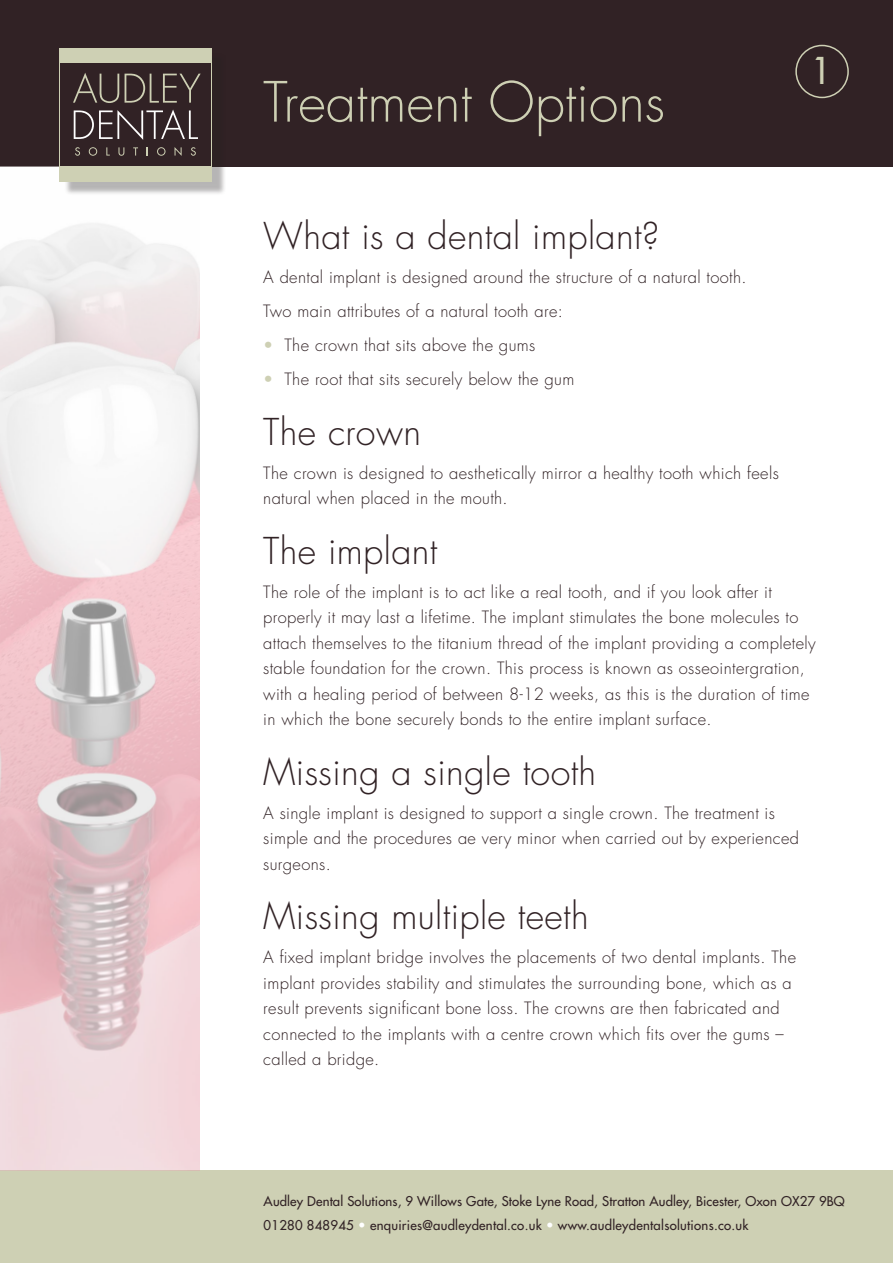
<style>
.page{position:relative;width:893px;height:1263px;background:#fff}
.page>*{position:absolute;margin:0;border:0;box-sizing:border-box;transform-origin:0 0}
.t1{font:300 54px "Futura";color:#ced0b4}
.t2{font:300 36px "Futura";letter-spacing:.01em;color:#312225}
.t3{font:36px "Futura";color:#ced0b4}
.t4{font:300 16.5px/25.5px "Futura";letter-spacing:.02em;color:#312225}
.t5{font:13.2px "Futura";letter-spacing:.01em;color:#312225}
.s1{color:#ced0b4}
.s2{color:#fff}
</style>
<div class="page">
<div style="left:0;top:0;width:893px;height:166px;background:#312225"></div>
<div style="left:0;top:1170px;width:893px;height:93px;background:#ced0b4"></div>
<div style="left:795px;top:45px;width:54px;height:53px;border:2px solid #ced0b4;border-radius:50%"></div>
<img style="left:0;top:166px;width:200px;height:1004px">
<div style="left:64px;top:53px;width:162px;height:143px;background:#231f20;opacity:.33"></div>
<div style="left:60px;top:49px;width:152px;height:133px;background:#ced0b4"></div>
<div style="left:61px;top:64px;width:150px;height:102px;background:#312225"></div>
<svg style="left:75px;top:147px;width:5px;height:9px"></svg>
<svg style="left:89px;top:147px;width:8px;height:9px"></svg>
<svg style="left:106px;top:147px;width:4px;height:9px"></svg>
<svg style="left:118px;top:147px;width:6px;height:9px"></svg>
<svg style="left:133px;top:147px;width:5px;height:9px"></svg>
<svg style="left:157px;top:147px;width:9px;height:9px"></svg>
<svg style="left:175px;top:147px;width:7px;height:9px"></svg>
<svg style="left:191px;top:147px;width:5px;height:9px"></svg>
<svg style="left:73px;top:73px;width:46px;height:30px"></svg>
<svg style="left:125px;top:74px;width:76px;height:29px"></svg>
<svg style="left:74px;top:110px;width:124px;height:30px"></svg>
<p class="t1" style="left:263px;top:67px;width:403px">Treatment Options</p>
<p class="t3" style="left:811px;top:47px;width:22px">1</p>
<p class="t2" style="left:263px;top:213px;width:398px">What is a dental implant?</p>
<p class="t4" style="left:263px;top:265px;width:485px">A dental implant is designed around the structure of a natural tooth.</p>
<p class="t4" style="left:263px;top:299px;width:301px">Two main attributes of a natural tooth are:</p>
<p class="t4" style="left:263px;top:333px;width:274px"><span class="s1">•</span> The crown that sits above the gums</p>
<p class="t4" style="left:263px;top:367px;width:313px"><span class="s1">•</span> The root that sits securely below the gum</p>
<p class="t2" style="left:263px;top:408px;width:159px">The crown</p>
<p class="t4" style="left:263px;top:460px;width:517px">The crown is designed to aesthetically mirror a healthy tooth which feels natural when placed in the mouth.</p>
<p class="t2" style="left:263px;top:527px;width:176px">The implant</p>
<p class="t4" style="left:263px;top:579px;width:554px">The role of the implant is to act like a real tooth, and if you look after it properly it may last a lifetime. The implant stimulates the bone molecules to attach themselves to the titanium thread of the implant providing a completely stable foundation for the crown. This process is known as osseointergration, with a healing period of between 8-12 weeks, as this is the duration of time in which the bone securely bonds to the entire implant surface.</p>
<p class="t2" style="left:263px;top:748px;width:334px">Missing a single tooth</p>
<p class="t4" style="left:263px;top:800px;width:537px">A single implant is designed to support a single crown. The treatment is simple and the procedures ae very minor when carried out by experienced surgeons.</p>
<p class="t2" style="left:263px;top:893px;width:327px">Missing multiple teeth</p>
<p class="t4" style="left:263px;top:945px;width:534px">A fixed implant bridge involves the placements of two dental implants. The implant provides stability and stimulates the surrounding bone, which as a result prevents significant bone loss. The crowns are then fabricated and connected to the implants with a centre crown which fits over the gums – called a bridge.</p>
<p class="t5" style="left:264px;top:1193px;width:583px">Audley Dental Solutions, 9 Willows Gate, Stoke Lyne Road, Stratton Audley, Bicester, Oxon OX27 9BQ</p>
<p class="t5" style="left:264px;top:1216px;width:486px">01280 848945 <span class="s2">•</span> enquiries@audleydental.co.uk <span class="s2">•</span> www.audleydentalsolutions.co.uk</p>
</div>
